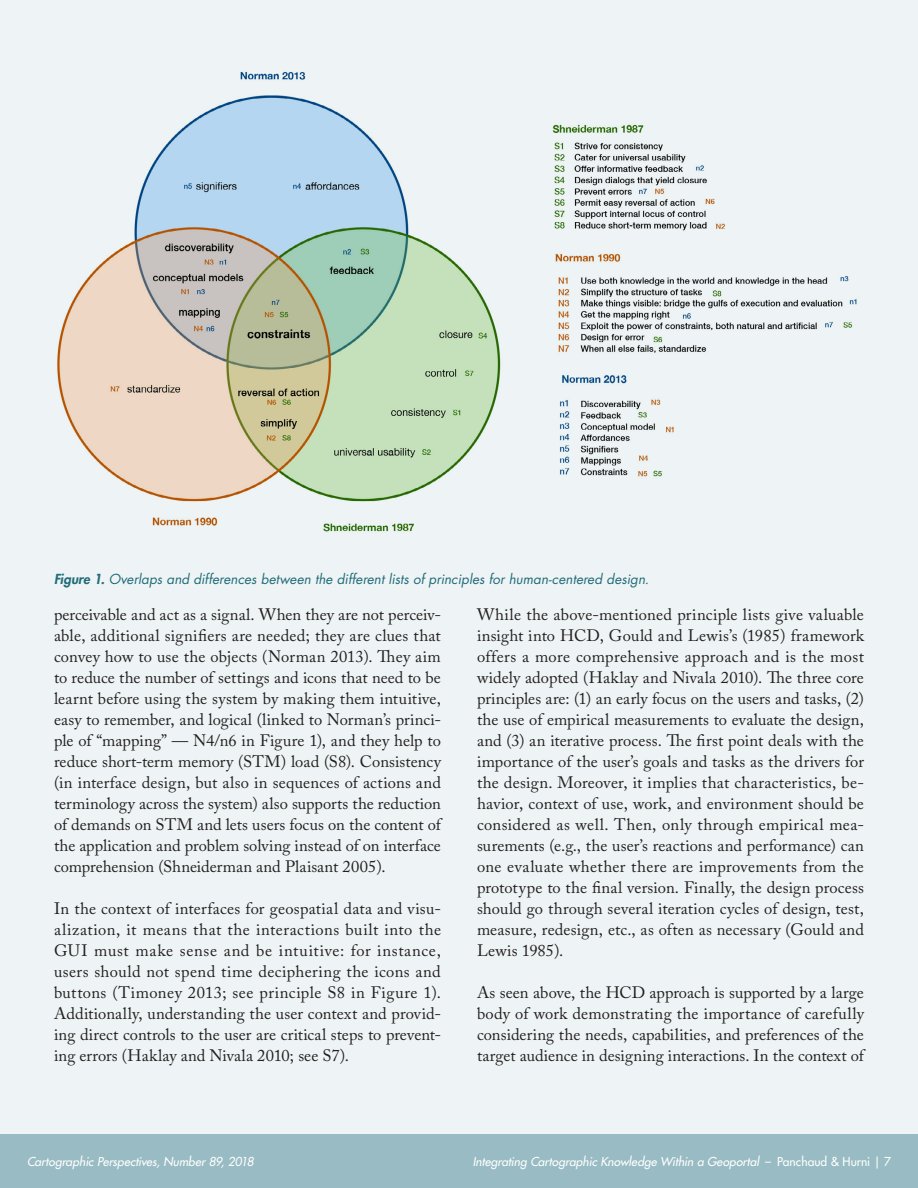
<style>
.page{position:relative;width:918px;height:1188px;background:#fff}
.page>*{position:absolute;margin:0;border:0;box-sizing:border-box;transform-origin:0 0}
.Main_Body_Text{font:16.5px/21px "Adobe Caslon Pro";letter-spacing:.01em;color:#231f20}
.Figure_Caption{font:italic 13.5px "Futura Std";letter-spacing:.005em;color:#216c78}
.t1{font:italic 500 12px "Futura Std";letter-spacing:.005em;color:#fff}
.s1{font-weight:800}
.s2{font-style:normal}
</style>
<div class="page">
<div style="left:0;top:1134px;width:918px;height:54px;background:#99bbc3"></div>
<div style="left:0;top:0;width:918px;height:1134px;background:#eef4f5"></div>
<img style="left:57px;top:71px;width:800px;height:461px">
<p class="Figure_Caption" style="left:54px;top:570px;width:597px"><span class="s1">Figure 1.</span> Overlaps and differences between the different lists of principles for human-centered design.</p>
<p class="Main_Body_Text" style="left:54px;top:603px;width:390px">perceivable and act as a signal. When they are not perceiv&shy;able, additional signifiers are needed; they are clues that convey how to use the objects (Norman 2013). They aim to reduce the number of settings and icons that need to be learnt before using the system by making them intuitive, easy to remember, and logical (linked to Norman’s princi&shy;ple of “mapping” — N4/n6 in Figure 1), and they help to reduce short-term memory (STM) load (S8). Consistency (in interface design, but also in sequences of actions and terminology across the system) also supports the reduction of demands on STM and lets users focus on the content of the application and problem solving instead of on interface comprehension (Shneiderman and Plaisant 2005).</p>
<p class="Main_Body_Text" style="left:54px;top:897px;width:389px;text-align:justify">In the context of interfaces for geospatial data and visu&shy;alization, it means that the interactions built into the GUI must make sense and be intuitive: for instance, users should not spend time deciphering the icons and buttons (Timoney 2013; see principle S8 in Figure 1).<br>Additionally, understanding the user context and provid&shy;ing direct controls to the user are critical steps to prevent&shy;ing errors (Haklay and Nivala 2010; see S7).</p>
<p class="Main_Body_Text" style="left:477px;top:603px;width:389px;text-align:justify">While the above-mentioned principle lists give valuable insight into HCD, Gould and Lewis’s (1985) framework offers a more comprehensive approach and is the most widely adopted (Haklay and Nivala 2010). The three core principles are: (1) an early focus on the users and tasks, (2) the use of empirical measurements to evaluate the design, and (3) an iterative process. The first point deals with the importance of the user’s goals and tasks as the drivers for the design. Moreover, it implies that characteristics, be&shy;havior, context of use, work, and environment should be considered as well. Then, only through empirical mea&shy;surements (e.g., the user’s reactions and performance) can one evaluate whether there are improvements from the prototype to the final version. Finally, the design process should go through several iteration cycles of design, test, measure, redesign, etc., as often as necessary (Gould and Lewis 1985).</p>
<p class="Main_Body_Text" style="left:477px;top:981px;width:390px">As seen above, the HCD approach is supported by a large body of work demonstrating the importance of carefully considering the needs, capabilities, and preferences of the target audience in designing interactions. In the context of</p>
<p class="t1" style="left:27px;top:1154px;width:228px">Cartographic Perspectives, Number 89, 2018</p>
<p class="t1" style="left:473px;top:1154px;width:420px">Integrating Cartographic Knowledge Within a Geoportal <span class="s2">– Panchaud &amp; Hurni | 7</span></p>
</div>
